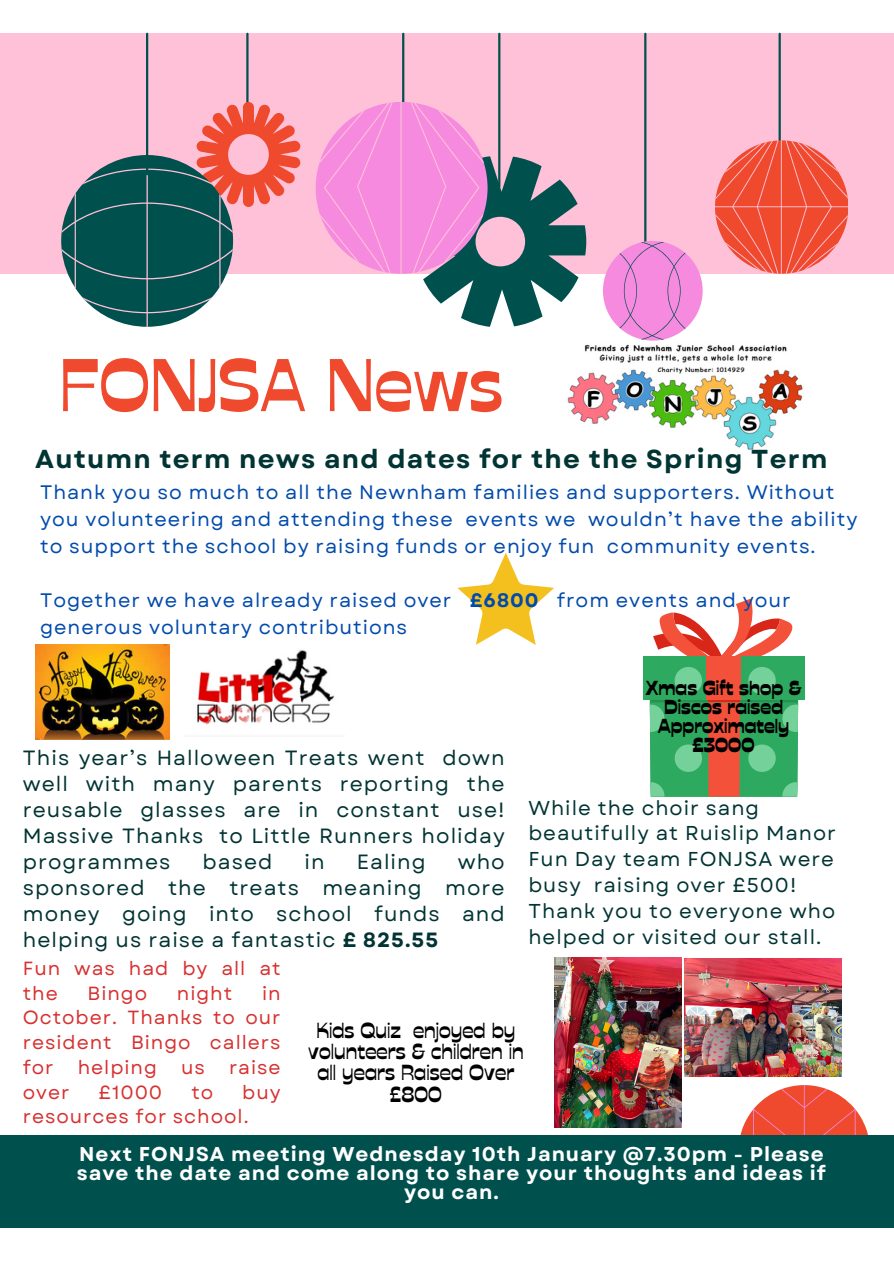
<style>
.page{position:relative;width:894px;height:1264px;background:#fff}
.page>*{position:absolute;margin:0;border:0;box-sizing:border-box;transform-origin:0 0}
.t1{font:74.4px "Stadio Now Display";color:#ef4a2e}
.t2{font:700 25.95px "Garet";letter-spacing:.05em;color:#013433}
.t3{font:21.75px/21.3px "Stadio Now Display";color:#000;text-align:center}
.t4{font:20.55px/25.8px "Garet";letter-spacing:.05em;color:#013433;text-align:justify}
.t5{font:700 20.25px/19.2px "Stadio Now Display";color:#000;text-align:center}
.t6{font:20.1px/25.8px "Garet";letter-spacing:.05em;color:#013433}
.t7{font:700 19.95px/19.2px "Garet";letter-spacing:.05em;color:#fff;text-align:center}
.t8{font:19.5px/27px "Garet";letter-spacing:.05em;color:#004aad}
.t9{font:19.05px/24.8px "Garet";letter-spacing:.05em;color:#d83030}
.s1{font-weight:700}
</style>
<div class="page">
<div style="left:0;top:33px;width:893px;height:241px;background:#ffc1d7"></div>
<hr style="left:246px;top:34px;width:2px;height:87px;background:#00504e">
<hr style="left:402px;top:34px;width:2px;height:87px;background:#00504e">
<hr style="left:498px;top:34px;width:2px;height:153px;background:#00504e">
<hr style="left:778px;top:34px;width:2px;height:172px;background:#00504e">
<hr style="left:644px;top:34px;width:2px;height:256px;background:#00504e">
<svg style="left:603px;top:241px;width:99px;height:99px"></svg>
<svg style="left:715px;top:140px;width:132px;height:133px"></svg>
<svg style="left:61px;top:102px;width:239px;height:225px"></svg>
<svg style="left:315px;top:102px;width:271px;height:225px"></svg>
<hr style="left:146px;top:34px;width:2px;height:140px;background:#00504e">
<svg style="left:740px;top:1085px;width:128px;height:50px"></svg>
<div style="left:0;top:1135px;width:893px;height:92px;background:#00504e"></div>
<img style="left:567px;top:344px;width:236px;height:106px">
<img style="left:197px;top:650px;width:138px;height:75px">
<img style="left:35px;top:644px;width:134px;height:95px">
<img style="left:684px;top:958px;width:156px;height:118px">
<img style="left:554px;top:957px;width:127px;height:170px">
<svg style="left:457px;top:552px;width:97px;height:93px"></svg>
<svg style="left:653px;top:598px;width:140px;height:58px"></svg>
<div style="left:643px;top:656px;width:161px;height:43px;background:#2eaa60"></div>
<div style="left:706px;top:656px;width:34px;height:43px;background:#f4513b"></div>
<div style="left:674px;top:667px;width:28px;height:27px;background:#74d199;border-radius:50%"></div>
<div style="left:748px;top:667px;width:27px;height:27px;background:#74d199;border-radius:50%"></div>
<svg style="left:649px;top:692px;width:149px;height:104px;background:#639c61"></svg>
<p class="t1" style="left:59px;top:340px;width:445px">FONJSA News</p>
<p class="t2" style="left:35px;top:440px;width:793px">Autumn term news and dates for the the Spring Term</p>
<p class="t8" style="left:40px;top:478px;width:818px">Thank you so much to all the Newnham families and supporters. Without you volunteering and attending these events we wouldn’t have the ability to support the school by raising funds or enjoy fun community events.</p>
<p class="t8" style="left:40px;top:586px;width:752px">Together we have already raised over <span class="s1">£6800</span> from events and your generous voluntary contributions</p>
<p class="t4" style="left:23px;top:745px;width:483px">This year’s Halloween Treats went down well with many parents reporting the reusable glasses are in constant use!<br>Massive Thanks to Little Runners holiday programmes</p>
<p class="t4" style="left:23px;top:848px;width:483px;text-indent:435px">who sponsored the treats meaning more money going into school funds and helping us raise a fantastic <span class="s1">£ 825.55</span></p>
<p class="t4" style="left:202px;top:848px;width:71px">based</p>
<p class="t4" style="left:304px;top:848px;width:22px">in</p>
<p class="t4" style="left:356px;top:848px;width:70px">Ealing</p>
<p class="t5" style="left:645px;top:678px;width:157px">Xmas Gift shop &amp;<br>Discos raised</p>
<p class="t5" style="left:657px;top:716px;width:133px">Approximately</p>
<p class="t5" style="left:692px;top:735px;width:63px">£3000</p>
<p class="t6" style="left:528px;top:794px;width:309px">While the choir sang beautifully at Ruislip Manor<br>Fun Day team FONJSA were busy raising over £500!<br>Thank you to everyone who helped or visited our stall.</p>
<p class="t9" style="left:23px;top:955px;width:259px">Fun was had by all at the</p>
<p class="t9" style="left:88px;top:980px;width:61px">Bingo</p>
<p class="t9" style="left:177px;top:980px;width:57px">night</p>
<p class="t9" style="left:23px;top:980px;width:259px;text-align:justify;text-indent:239px">in October. Thanks to our resident Bingo callers for</p>
<p class="t9" style="left:78px;top:1054px;width:81px">helping</p>
<p class="t9" style="left:181px;top:1054px;width:25px">us</p>
<p class="t9" style="left:229px;top:1054px;width:53px">raise</p>
<p class="t9" style="left:23px;top:1079px;width:259px;text-indent:219px">buy resources for school.</p>
<p class="t9" style="left:23px;top:1079px;width:48px">over</p>
<p class="t9" style="left:98px;top:1079px;width:65px">£1000</p>
<p class="t9" style="left:191px;top:1079px;width:23px">to</p>
<p class="t3" style="left:308px;top:1019px;width:217px">Kids Quiz enjoyed by volunteers &amp; children in all years Raised Over £800</p>
<p class="t7" style="left:77px;top:1144px;width:750px">Next FONJSA meeting Wednesday 10th January @7.30pm - Please save the date and come along to share your thoughts and ideas if you can.</p>
</div>
